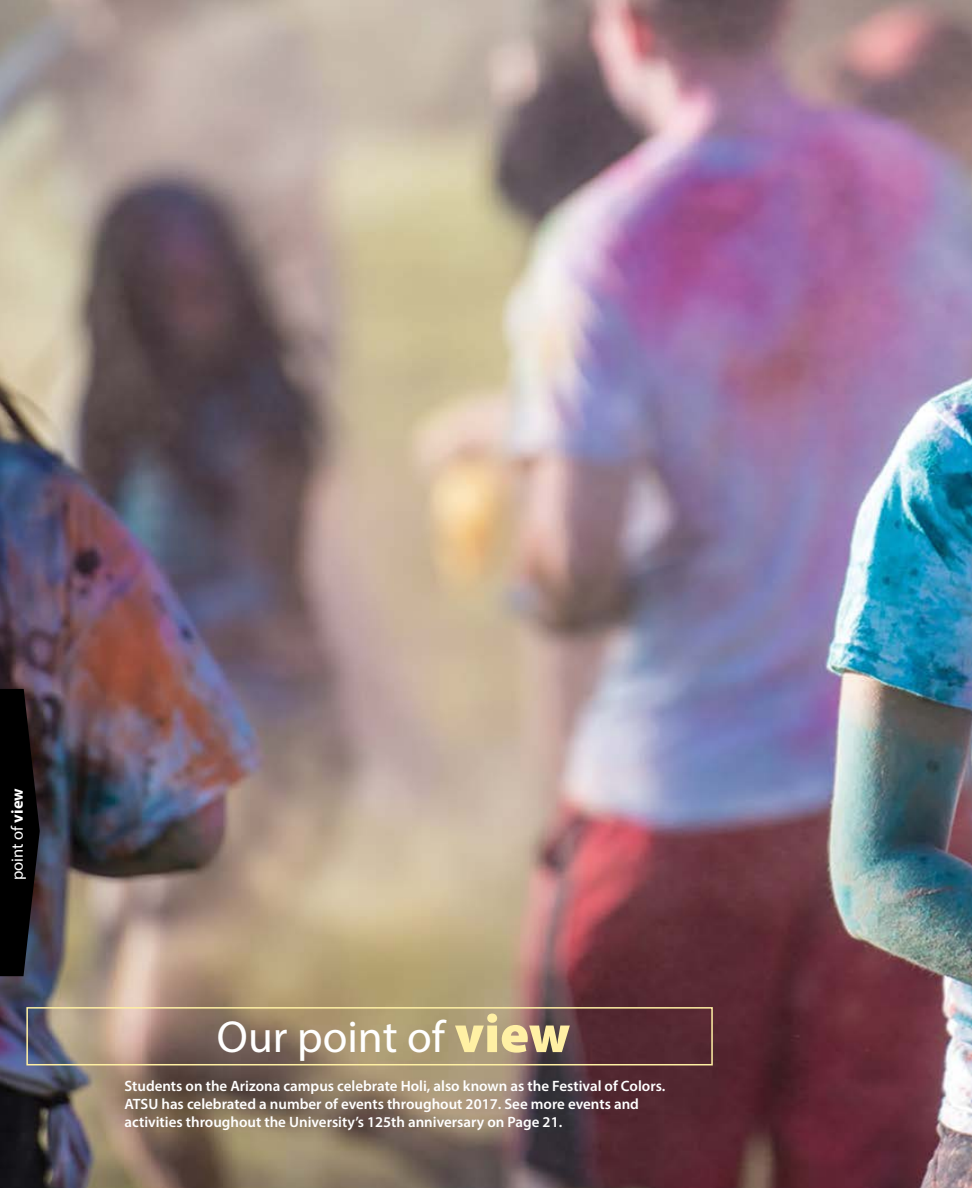
<style>
.page{position:relative;width:972px;height:1188px;background:#fff}
.page>*{position:absolute;margin:0;border:0;box-sizing:border-box;transform-origin:0 0}
.t1{font:45px "Myriad Pro";color:#fff}
.t2{font:16.5px "Myriad Pro";color:#fff}
.t3{font:600 15px/18px "Myriad Pro";color:#fff}
.s1{font-weight:700}
.s2{font-weight:900;font-size:54px;color:#fff0a4}
</style>
<div class="page">
<img style="left:0;top:0;width:972px;height:1188px">
<div style="left:26px;top:1007px;width:687px;height:58px;border:2px solid #fff0a4"></div>
<svg style="left:0;top:689px;width:40px;height:287px;background:#0b0a0c"></svg>
<p class="t2" style="left:7px;top:880px;width:93px;rotate:-90deg">point of <span class="s1">view</span></p>
<h1 class="t1" style="left:217px;top:1009px;width:355px">Our point of <span class="s2">view</span></h1>
<p class="t3" style="left:124px;top:1077px;width:542px">Students on the Arizona campus celebrate Holi, also known as the Festival of Colors.<br>ATSU has celebrated a number of events throughout 2017. See more events and activities throughout the University’s 125th anniversary on Page 21.</p>
</div>
